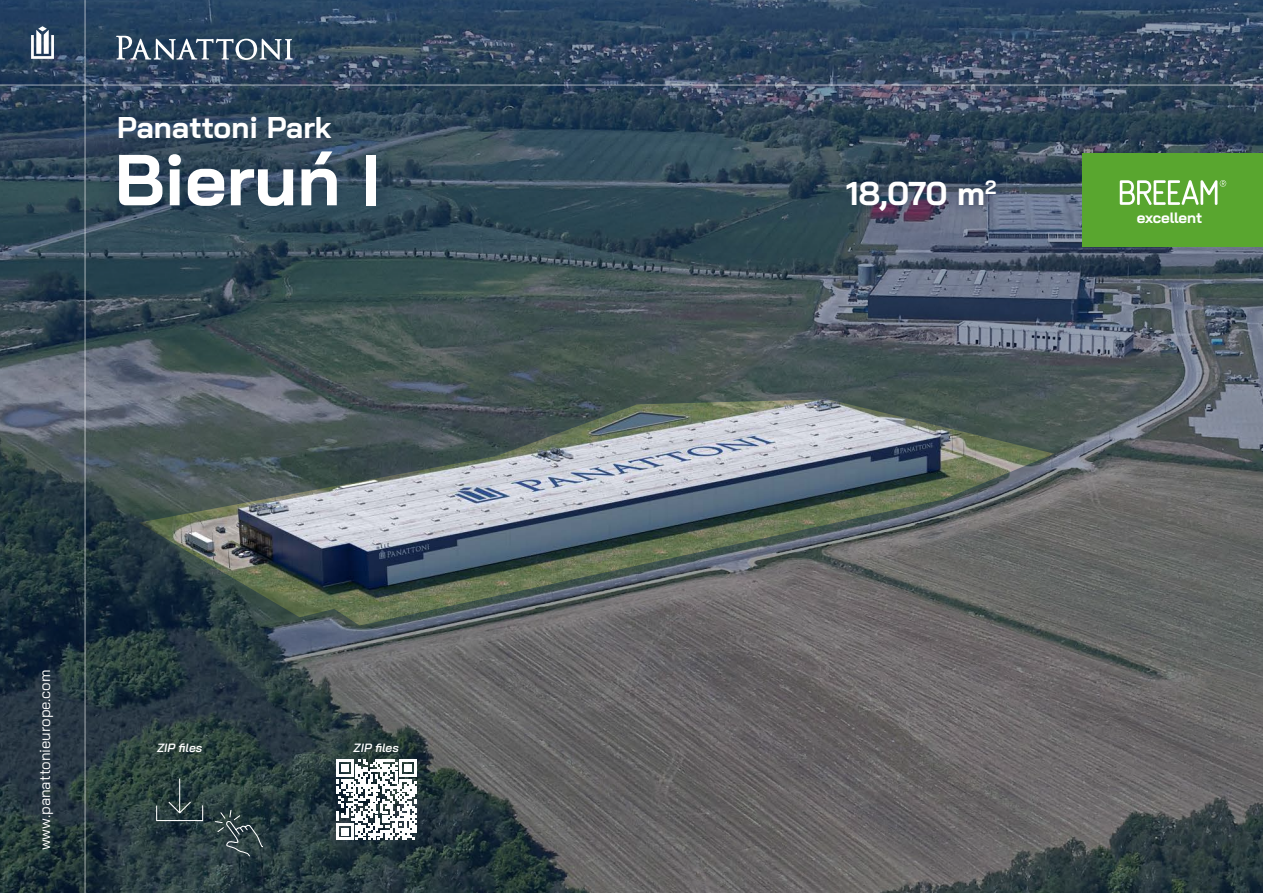
<style>
.page{position:relative;width:1263px;height:893px;background:#fff}
.page>*{position:absolute;margin:0;border:0;box-sizing:border-box;transform-origin:0 0}
.t1{font:700 72px "Bai Jamjuree";color:#fff}
.t2{font:700 33px "Bai Jamjuree";color:#fff}
.t3{font:700 30px "Bai Jamjuree";color:#fff}
.t4{font:15px "Bai Jamjuree";color:#fff}
.t5{font:700 15px "Bai Jamjuree";color:#fff}
.t6{font:italic 600 12px "Bai Jamjuree";color:#fff}
</style>
<div class="page">
<img style="left:0;top:0;width:1263px;height:893px">
<img style="left:139px;top:399px;width:915px;height:226px">
<svg style="left:336px;top:759px;width:81px;height:81px"></svg>
<svg style="left:156px;top:777px;width:48px;height:45px;background:#334647"></svg>
<svg style="left:214px;top:809px;width:49px;height:48px;background:#394b4d"></svg>
<svg style="left:116px;top:36px;width:177px;height:24px"></svg>
<div style="left:833px;top:167px;width:176px;height:57px;background:#001940;opacity:.5"></div>
<div style="left:95px;top:94px;width:305px;height:135px;background:#001940;opacity:.5"></div>
<svg style="left:31px;top:26px;width:23px;height:33px"></svg>
<hr style="left:85px;top:0;width:1px;height:893px;background:#fff">
<hr style="left:0;top:85px;width:1263px;height:1px;background:#fff">
<div style="left:1082px;top:153px;width:181px;height:94px;background:#59a62f"></div>
<svg style="left:1120px;top:180px;width:106px;height:25px"></svg>
<h3 class="t3" style="left:117px;top:110px;width:216px">Panattoni Park</h3>
<h1 class="t1" style="left:115px;top:138px;width:268px">Bieruń I</h1>
<p class="t4" style="left:32px;top:850px;width:182px;rotate:-90deg">www.panattonieurope.com</p>
<p class="t6" style="left:157px;top:741px;width:47px">ZIP files</p>
<p class="t6" style="left:354px;top:741px;width:47px">ZIP files</p>
<h2 class="t2" style="left:846px;top:175px;width:152px">18,070 m<sup>2</sup></h2>
<p class="t5" style="left:1137px;top:209px;width:67px">excellent</p>
</div>
